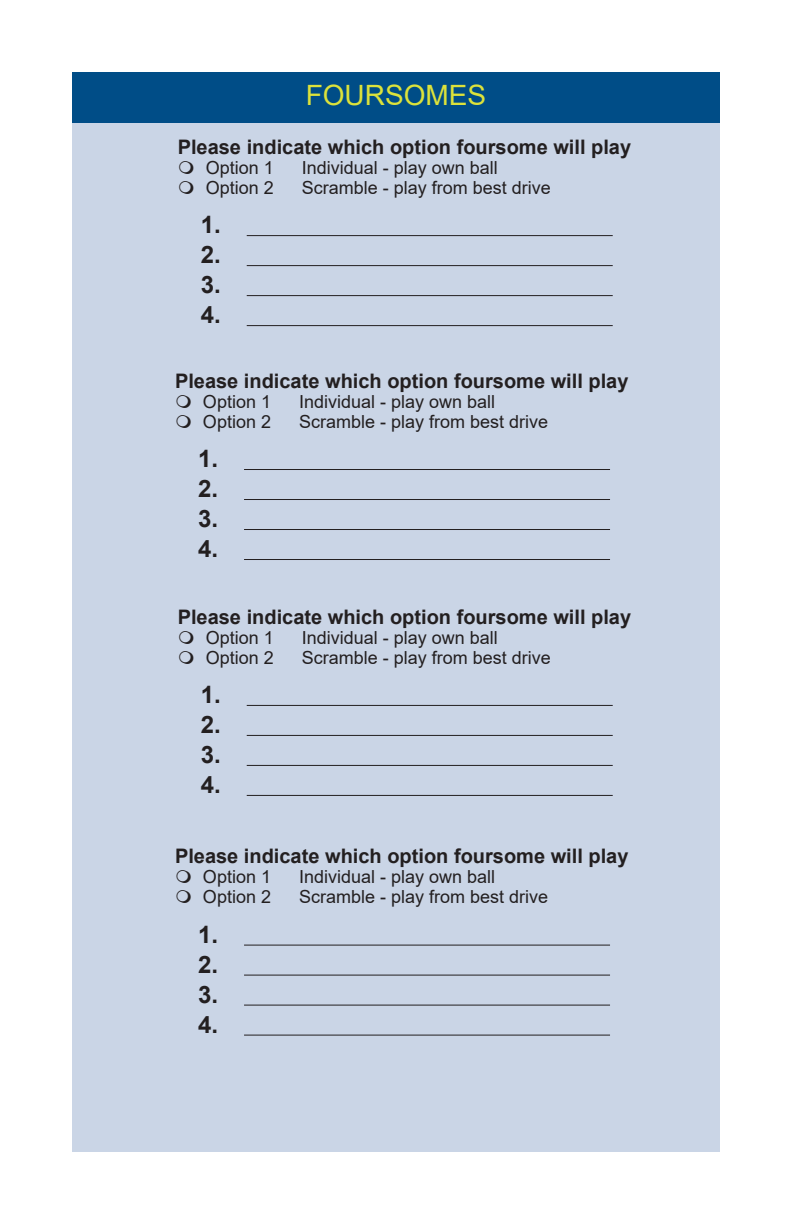
<style>
.page{position:relative;width:792px;height:1224px;background:#fff}
.page>*{position:absolute;margin:0;border:0;box-sizing:border-box;transform-origin:0 0}
.t1{font:28px "Arial";color:#dce23b}
.t2{font:700 24px "Arial";color:#231f20}
.t3{font:700 20px "Arial";color:#231f20}
.t4{font:18px "Arial";color:#231f20}
</style>
<div class="page">
<div style="left:72px;top:72px;width:648px;height:1080px;background:#cad5e6"></div>
<div style="left:72px;top:72px;width:648px;height:50px;background:#004d87"></div>
<hr style="left:247px;top:235px;width:366px;height:1px;background:#231f20">
<hr style="left:247px;top:265px;width:366px;height:1px;background:#231f20">
<hr style="left:247px;top:295px;width:366px;height:1px;background:#231f20">
<hr style="left:247px;top:325px;width:366px;height:1px;background:#231f20">
<hr style="left:244px;top:469px;width:366px;height:1px;background:#231f20">
<hr style="left:244px;top:499px;width:366px;height:1px;background:#231f20">
<hr style="left:244px;top:529px;width:366px;height:1px;background:#231f20">
<hr style="left:244px;top:559px;width:366px;height:1px;background:#231f20">
<hr style="left:244px;top:945px;width:366px;height:1px;background:#231f20">
<hr style="left:244px;top:975px;width:366px;height:1px;background:#231f20">
<hr style="left:244px;top:1005px;width:366px;height:1px;background:#231f20">
<hr style="left:244px;top:1035px;width:366px;height:1px;background:#231f20">
<hr style="left:247px;top:705px;width:366px;height:1px;background:#231f20">
<hr style="left:247px;top:735px;width:366px;height:1px;background:#231f20">
<hr style="left:247px;top:765px;width:366px;height:1px;background:#231f20">
<hr style="left:247px;top:795px;width:366px;height:1px;background:#231f20">
<p class="t1" style="left:306px;top:76px;width:182px">FOURSOMES</p>
<p class="t3" style="left:178px;top:133px;width:455px">Please indicate which option foursome will play</p>
<p class="t4" style="left:206px;top:155px;width:70px">Option 1</p>
<p class="t4" style="left:302px;top:155px;width:198px">Individual - play own ball</p>
<p class="t4" style="left:206px;top:175px;width:70px">Option 2</p>
<p class="t4" style="left:302px;top:175px;width:251px">Scramble - play from best drive</p>
<p class="t2" style="left:201px;top:208px;width:22px">1.</p>
<p class="t2" style="left:201px;top:238px;width:22px">2.</p>
<p class="t2" style="left:201px;top:268px;width:22px">3.</p>
<p class="t2" style="left:201px;top:298px;width:22px">4.</p>
<p class="t3" style="left:175px;top:367px;width:455px">Please indicate which option foursome will play</p>
<p class="t4" style="left:203px;top:389px;width:70px">Option 1</p>
<p class="t4" style="left:299px;top:389px;width:198px">Individual - play own ball</p>
<p class="t4" style="left:203px;top:409px;width:70px">Option 2</p>
<p class="t4" style="left:299px;top:409px;width:251px">Scramble - play from best drive</p>
<p class="t2" style="left:198px;top:442px;width:22px">1.</p>
<p class="t2" style="left:198px;top:472px;width:22px">2.</p>
<p class="t2" style="left:198px;top:502px;width:22px">3.</p>
<p class="t2" style="left:198px;top:532px;width:22px">4.</p>
<p class="t3" style="left:178px;top:603px;width:455px">Please indicate which option foursome will play</p>
<p class="t4" style="left:206px;top:625px;width:70px">Option 1</p>
<p class="t4" style="left:302px;top:625px;width:198px">Individual - play own ball</p>
<p class="t4" style="left:206px;top:645px;width:70px">Option 2</p>
<p class="t4" style="left:302px;top:645px;width:251px">Scramble - play from best drive</p>
<p class="t2" style="left:201px;top:678px;width:22px">1.</p>
<p class="t2" style="left:201px;top:708px;width:22px">2.</p>
<p class="t2" style="left:201px;top:738px;width:22px">3.</p>
<p class="t2" style="left:201px;top:768px;width:22px">4.</p>
<p class="t3" style="left:175px;top:842px;width:455px">Please indicate which option foursome will play</p>
<p class="t4" style="left:203px;top:865px;width:70px">Option 1</p>
<p class="t4" style="left:299px;top:865px;width:198px">Individual - play own ball</p>
<p class="t4" style="left:203px;top:885px;width:70px">Option 2</p>
<p class="t4" style="left:299px;top:885px;width:251px">Scramble - play from best drive</p>
<p class="t2" style="left:198px;top:917px;width:22px">1.</p>
<p class="t2" style="left:198px;top:947px;width:22px">2.</p>
<p class="t2" style="left:198px;top:977px;width:22px">3.</p>
<p class="t2" style="left:198px;top:1007px;width:22px">4.</p>
</div>
